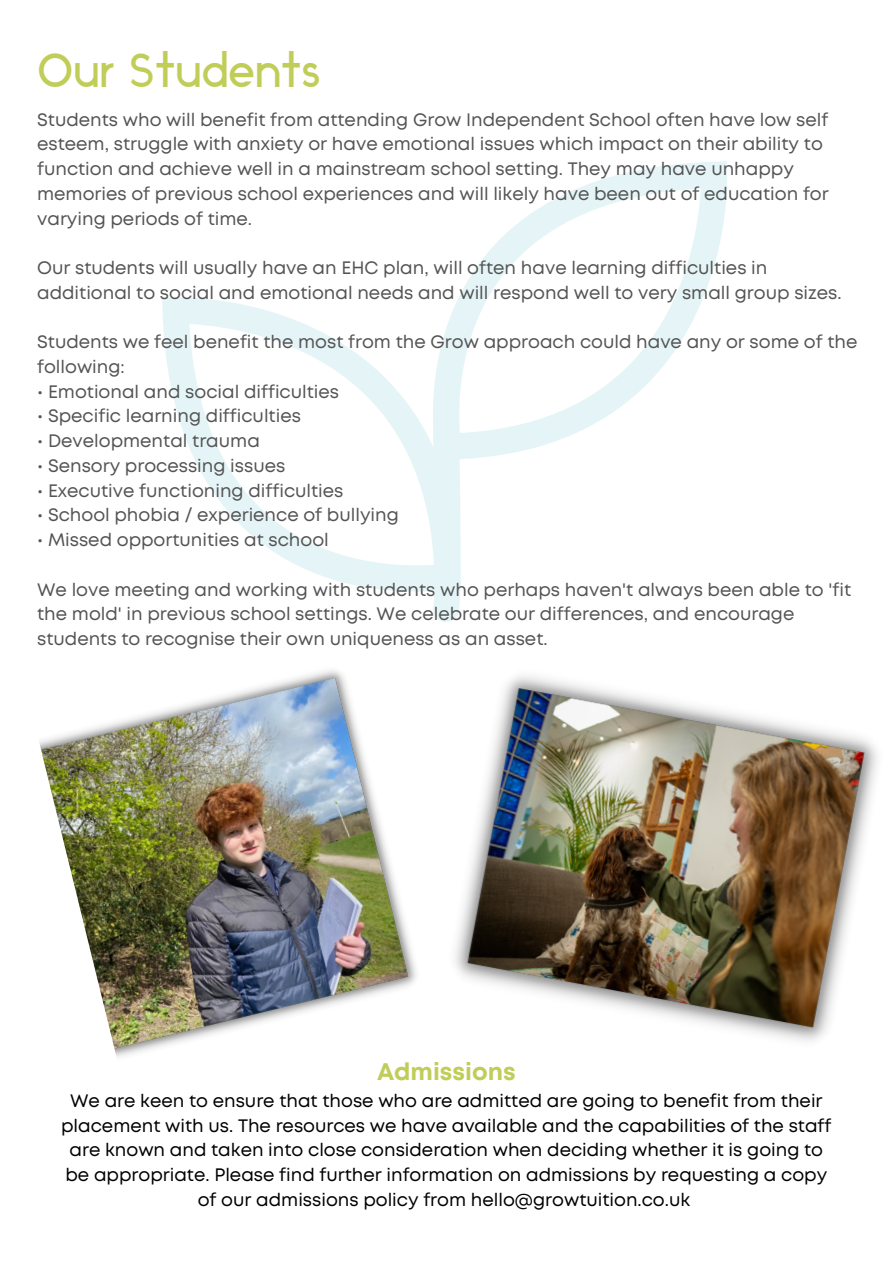
<style>
.page{position:relative;width:893px;height:1264px;background:#fff}
.page>*{position:absolute;margin:0;border:0;box-sizing:border-box;transform-origin:0 0}
.t1{font:48px "Ikaros";color:#c0cd58}
.t2{font:700 24px "Mont";color:#c0cd58}
.t3{font:18px/24.8px "Mont";color:#545454}
.t4{font:18px/24.8px "Mont";color:#000;text-align:center}
</style>
<div class="page">
<svg style="left:162px;top:297px;width:271px;height:294px"></svg>
<svg style="left:418px;top:161px;width:309px;height:299px"></svg>
<svg style="left:433px;top:418px;width:29px;height:204px"></svg>
<img style="left:39px;top:670px;width:378px;height:388px">
<img style="left:455px;top:676px;width:422px;height:366px">
<p class="t1" style="left:37px;top:51px;width:285px">Our Students</p>
<p class="t3" style="left:37px;top:108px;width:793px">Students who will benefit from attending Grow Independent School often have low self esteem, struggle with anxiety or have emotional issues which impact on their ability to function and achieve well in a mainstream school setting. They may have unhappy memories of previous school experiences and will likely have been out of education for varying periods of time.</p>
<p class="t3" style="left:37px;top:257px;width:805px">Our students will usually have an EHC plan, will often have learning difficulties in additional to social and emotional needs and will respond well to very small group sizes.</p>
<p class="t3" style="left:37px;top:331px;width:821px">Students we feel benefit the most from the Grow approach could have any or some of the following:</p>
<p class="t3" style="left:37px;top:380px;width:303px">• Emotional and social difficulties</p>
<p class="t3" style="left:37px;top:405px;width:265px">• Specific learning difficulties</p>
<p class="t3" style="left:37px;top:430px;width:224px">• Developmental trauma</p>
<p class="t3" style="left:37px;top:454px;width:250px">• Sensory processing issues</p>
<p class="t3" style="left:37px;top:479px;width:308px">• Executive functioning difficulties</p>
<p class="t3" style="left:37px;top:504px;width:363px">• School phobia / experience of bullying</p>
<p class="t3" style="left:37px;top:529px;width:293px">• Missed opportunities at school</p>
<p class="t3" style="left:37px;top:578px;width:815px">We love meeting and working with students who perhaps haven't always been able to 'fit the mold' in previous school settings. We celebrate our differences, and encourage students to recognise their own uniqueness as an asset.</p>
<p class="t2" style="left:377px;top:1062px;width:140px">Admissions</p>
<p class="t4" style="left:61px;top:1089px;width:771px">We are keen to ensure that those who are admitted are going to benefit from their placement with us. The resources we have available and the capabilities of the staff are known and taken into close consideration when deciding whether it is going to be appropriate. Please find further information on admissions by requesting a copy of our admissions policy from hello@growtuition.co.uk</p>
</div>
